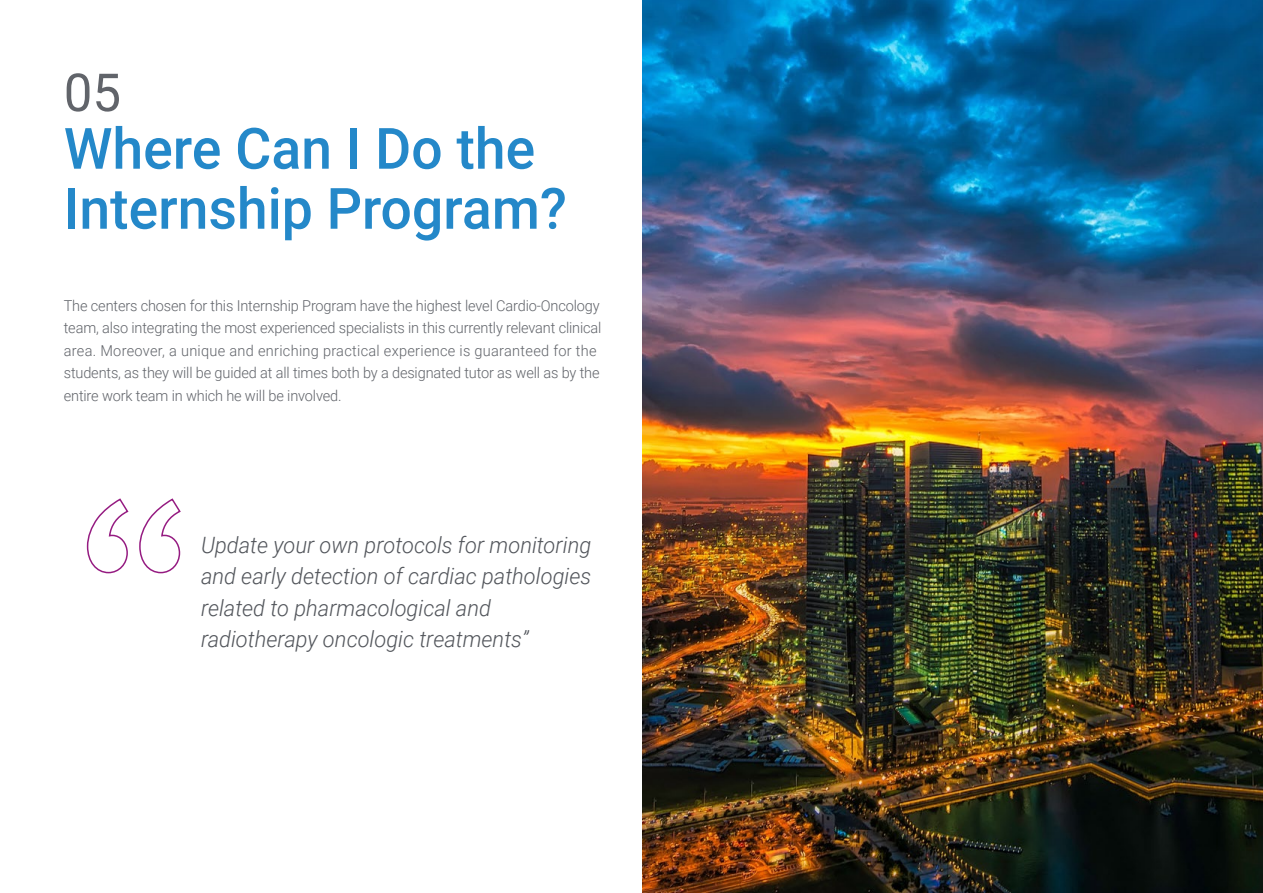
<style>
.page{position:relative;width:1263px;height:893px;background:#fff}
.page>*{position:absolute;margin:0;border:0;box-sizing:border-box;transform-origin:0 0}
.t1{font:500 57px/60px "Roboto";color:#2488c9}
.t2{font:52.5px "Roboto";color:#61646a}
.t3{font:italic 300 22.5px/31.5px "Roboto";color:#52555b}
.t4{font:300 15px/22.5px "Roboto";letter-spacing:-.01em;color:#61646a}
</style>
<div class="page">
<svg style="left:86px;top:498px;width:95px;height:76px"></svg>
<img style="left:642px;top:0;width:621px;height:893px">
<h2 class="t2" style="left:64px;top:56px;width:59px">05</h2>
<h1 class="t1" style="left:64px;top:116px;width:504px">Where Can I Do the<br>Internship Program?</h1>
<p class="t4" style="left:64px;top:293px;width:539px">The centers chosen for this Internship Program have the highest level Cardio-Oncology team, also integrating the most experienced specialists in this currently relevant clinical area. Moreover, a unique and enriching practical experience is guaranteed for the students, as they will be guided at all times both by a designated tutor as well as by the entire work team in which he will be involved.</p>
<h3 class="t3" style="left:201px;top:528px;width:392px">Update your own protocols for monitoring and early detection of cardiac pathologies related to pharmacological and radiotherapy oncologic treatments”</h3>
</div>
